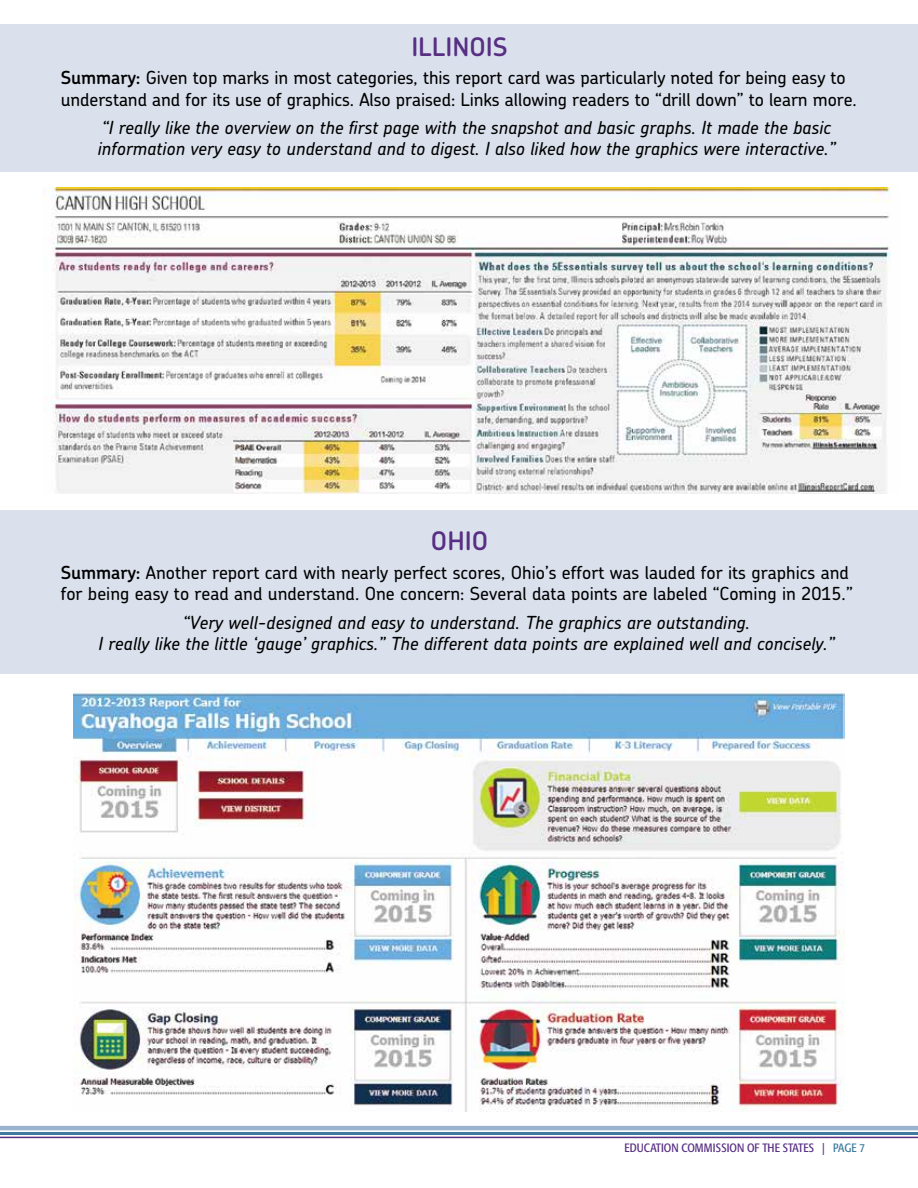
<style>
.page{position:relative;width:918px;height:1188px;background:#fff}
.page>*{position:absolute;margin:0;border:0;box-sizing:border-box;transform-origin:0 0}
.t1{font:600 25.5px "Chevin";color:#582f83}
.t2{font:500 18px/21.6px "Chevin";letter-spacing:-.005em;color:#000}
.t3{font:italic 500 18px/21.6px "Chevin";color:#000}
.t4{font:condensed 12px "Formata";color:#582f83}
.s1{font-weight:600}
.s2{color:#3f7b9f}
</style>
<div class="page">
<img style="left:73px;top:691px;width:771px;height:420px">
<hr style="left:0;top:1126px;width:918px;height:4px;background:#9ab3cf">
<hr style="left:0;top:1132px;width:918px;height:3px;background:#3f7b9f">
<hr style="left:0;top:1137px;width:918px;height:1px;background:#582f83">
<div style="left:0;top:510px;width:918px;height:164px;background:#dae1ed"></div>
<div style="left:0;top:25px;width:918px;height:147px;background:#dae1ed"></div>
<img style="left:43px;top:188px;width:848px;height:305px">
<h1 class="t1" style="left:411px;top:30px;width:98px">ILLINOIS</h1>
<p class="t2" style="left:61px;top:66px;width:798px"><span class="s1">Summary:</span> Given top marks in most categories, this report card was particularly noted for being easy to understand and for its use of graphics. Also praised: Links allowing readers to “drill down” to learn more.</p>
<p class="t3" style="left:97px;top:116px;width:739px">“I really like the overview on the first page with the snapshot and basic graphs. It made the basic information very easy to understand and to digest. I also liked how the graphics were interactive.”</p>
<h1 class="t1" style="left:431px;top:525px;width:59px">OHIO</h1>
<p class="t2" style="left:61px;top:561px;width:794px"><span class="s1">Summary:</span> Another report card with nearly perfect scores, Ohio’s effort was lauded for its graphics and for being easy to read and understand. One concern: Several data points are labeled “Coming in 2015.”</p>
<p class="t3" style="left:98px;top:611px;width:738px;text-align:center">“Very well-designed and easy to understand. The graphics are outstanding.<br>I really like the little ‘gauge’ graphics.” The different data points are explained well and concisely.”</p>
<p class="t4" style="left:624px;top:1141px;width:242px">EDUCATION COMMISSION OF THE STATES | <span class="s2">PAGE 7</span></p>
</div>
